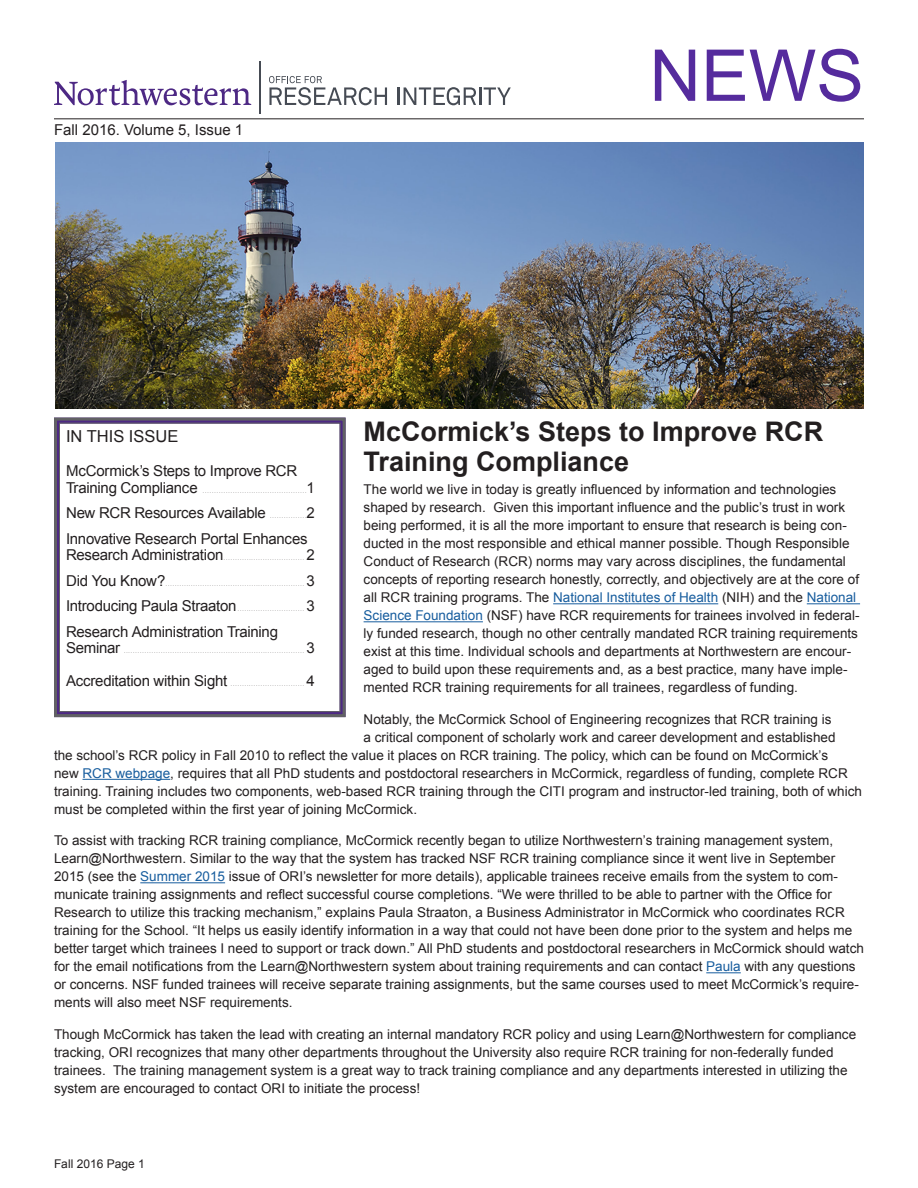
<style>
.page{position:relative;width:918px;height:1188px;background:#fff}
.page>*{position:absolute;margin:0;border:0;box-sizing:border-box;transform-origin:0 0}
.t1{font:71.55px "Arial";color:#552b9d}
.t2{font:700 27px/30px "Arial";color:#231f20}
.t3{font:16.5px "Arial";color:#231f20}
.t4{font:15px/16.5px "Arial";letter-spacing:-.015em;color:#231f20}
.t5{font:13.5px/18px "Arial";color:#231f20}
.t6{font:12px "Arial";color:#231f20}
.t7{font:4.5px "Arial";color:#231f20}
.s1{color:#175d9e}
</style>
<div class="page">
<hr style="left:54px;top:118px;width:810px;height:1px;background:#231f20">
<svg style="left:54px;top:417px;width:292px;height:301px"></svg>
<div style="left:59px;top:423px;width:282px;height:289px;border:1px solid #616164"></div>
<svg style="left:54px;top:80px;width:197px;height:25px"></svg>
<hr style="left:260px;top:61px;width:1px;height:53px;background:#464b54">
<hr style="left:397px;top:87px;width:3px;height:18px;background:#464b54">
<svg style="left:404px;top:87px;width:107px;height:18px"></svg>
<svg style="left:269px;top:76px;width:118px;height:29px"></svg>
<hr style="left:553px;top:603px;width:165px;height:1px;background:#175d9e">
<hr style="left:807px;top:603px;width:53px;height:1px;background:#175d9e">
<hr style="left:364px;top:621px;width:119px;height:1px;background:#175d9e">
<hr style="left:83px;top:779px;width:87px;height:1px;background:#175d9e">
<hr style="left:140px;top:882px;width:85px;height:1px;background:#175d9e">
<hr style="left:706px;top:972px;width:35px;height:1px;background:#175d9e">
<img style="left:55px;top:142px;width:809px;height:266px">
<p class="t4" style="left:54px;top:122px;width:191px">Fall 2016. Volume 5, Issue 1</p>
<p class="t1" style="left:649px;top:29px;width:216px">NEWS</p>
<p class="t2" style="left:364px;top:417px;width:461px">McCormick’s Steps to Improve RCR<br>Training Compliance</p>
<p class="t3" style="left:66px;top:425px;width:114px">IN THIS ISSUE</p>
<p class="t4" style="left:66px;top:463px;width:233px">McCormick’s Steps to Improve RCR<br>Training Compliance</p>
<p class="t7" style="left:203px;top:488px;width:103px">. . . . . . . . . . . . . . . . . . . . . . . . . . . . . . . . . . . . . . . . . . . .</p>
<p class="t4" style="left:307px;top:479px;width:10px">1</p>
<p class="t4" style="left:66px;top:505px;width:201px">New RCR Resources Available</p>
<p class="t7" style="left:270px;top:514px;width:35px">. . . . . . . . . . . . . . .</p>
<p class="t4" style="left:307px;top:505px;width:10px">2</p>
<p class="t4" style="left:66px;top:530px;width:243px">Innovative Research Portal Enhances<br>Research Administration</p>
<p class="t7" style="left:224px;top:556px;width:82px">. . . . . . . . . . . . . . . . . . . . . . . . . . . . . . . . . . .</p>
<p class="t4" style="left:307px;top:547px;width:10px">2</p>
<p class="t4" style="left:66px;top:572px;width:101px">Did You Know?</p>
<p class="t7" style="left:166px;top:581px;width:140px">. . . . . . . . . . . . . . . . . . . . . . . . . . . . . . . . . . . . . . . . . . . . . . . . . . . . . . . . . . . .</p>
<p class="t4" style="left:307px;top:572px;width:10px">3</p>
<p class="t4" style="left:66px;top:598px;width:172px">Introducing Paula Straaton</p>
<p class="t7" style="left:238px;top:607px;width:68px">. . . . . . . . . . . . . . . . . . . . . . . . . . . . .</p>
<p class="t4" style="left:307px;top:598px;width:10px">3</p>
<p class="t4" style="left:66px;top:623px;width:214px">Research Administration Training<br>Seminar</p>
<p class="t7" style="left:124px;top:649px;width:182px">. . . . . . . . . . . . . . . . . . . . . . . . . . . . . . . . . . . . . . . . . . . . . . . . . . . . . . . . . . . . . . . . . . . . . . . . . . . . . .</p>
<p class="t4" style="left:307px;top:640px;width:10px">3</p>
<p class="t4" style="left:66px;top:673px;width:163px">Accreditation within Sight</p>
<p class="t7" style="left:231px;top:682px;width:74px">................................</p>
<p class="t4" style="left:307px;top:673px;width:10px">4</p>
<p class="t5" style="left:364px;top:481px;width:497px">The world we live in today is greatly influenced by information and technologies shaped by research. Given this important influence and the public’s trust in work being performed, it is all the more important to ensure that research is being con&shy;ducted in the most responsible and ethical manner possible. Though Responsible Conduct of Research (RCR) norms may vary across disciplines, the fundamental concepts of reporting research honestly, correctly, and objectively are at the core of all RCR training programs. The <span class="s1">National Institutes of Health</span> (NIH) and the <span class="s1">National Science Foundation</span> (NSF) have RCR requirements for trainees involved in federal&shy;ly funded research, though no other centrally mandated RCR training requirements exist at this time. Individual schools and departments at Northwestern are encour&shy;aged to build upon these requirements and, as a best practice, many have imple&shy;mented RCR training requirements for all trainees, regardless of funding.</p>
<p class="t5" style="left:364px;top:710px;width:469px">Notably, the McCormick School of Engineering recognizes that RCR training is</p>
<p class="t5" style="left:364px;top:728px;width:473px">a critical component of scholarly work and career development and established</p>
<p class="t5" style="left:54px;top:746px;width:776px">the school’s RCR policy in Fall 2010 to reflect the value it places on RCR training. The policy, which can be found on McCormick’s</p>
<p class="t5" style="left:54px;top:764px;width:795px">new <span class="s1">RCR webpage</span>, requires that all PhD students and postdoctoral researchers in McCormick, regardless of funding, complete RCR</p>
<p class="t5" style="left:54px;top:782px;width:810px">training. Training includes two components, web-based RCR training through the CITI program and instructor-led training, both of which</p>
<p class="t5" style="left:54px;top:800px;width:365px">must be completed within the first year of joining McCormick.</p>
<p class="t5" style="left:54px;top:832px;width:811px">To assist with tracking RCR training compliance, McCormick recently began to utilize Northwestern’s training management system, Learn@Northwestern. Similar to the way that the system has tracked NSF RCR training compliance since it went live in September 2015 (see the <span class="s1">Summer 2015</span> issue of ORI’s newsletter for more details), applicable trainees receive emails from the system to com&shy;municate training assignments and reflect successful course completions. “We were thrilled to be able to partner with the Office for Research to utilize this tracking mechanism,” explains Paula Straaton, a Business Administrator in McCormick who coordinates RCR training for the School. “It helps us easily identify information in a way that could not have been done prior to the system and helps me better target which trainees I need to support or track down.” All PhD students and postdoctoral researchers in McCormick should watch for the email notifications from the Learn@Northwestern system about training requirements and can contact <span class="s1">Paula</span> with any questions or concerns. NSF funded trainees will receive separate training assignments, but the same courses used to meet McCormick’s require&shy;ments will also meet NSF requirements.</p>
<p class="t5" style="left:54px;top:1025px;width:804px">Though McCormick has taken the lead with creating an internal mandatory RCR policy and using Learn@Northwestern for compliance tracking, ORI recognizes that many other departments throughout the University also require RCR training for non-federally funded trainees. The training management system is a great way to track training compliance and any departments interested in utilizing the system are encouraged to contact ORI to initiate the process!</p>
<p class="t6" style="left:54px;top:1156px;width:92px">Fall 2016 Page 1</p>
</div>
